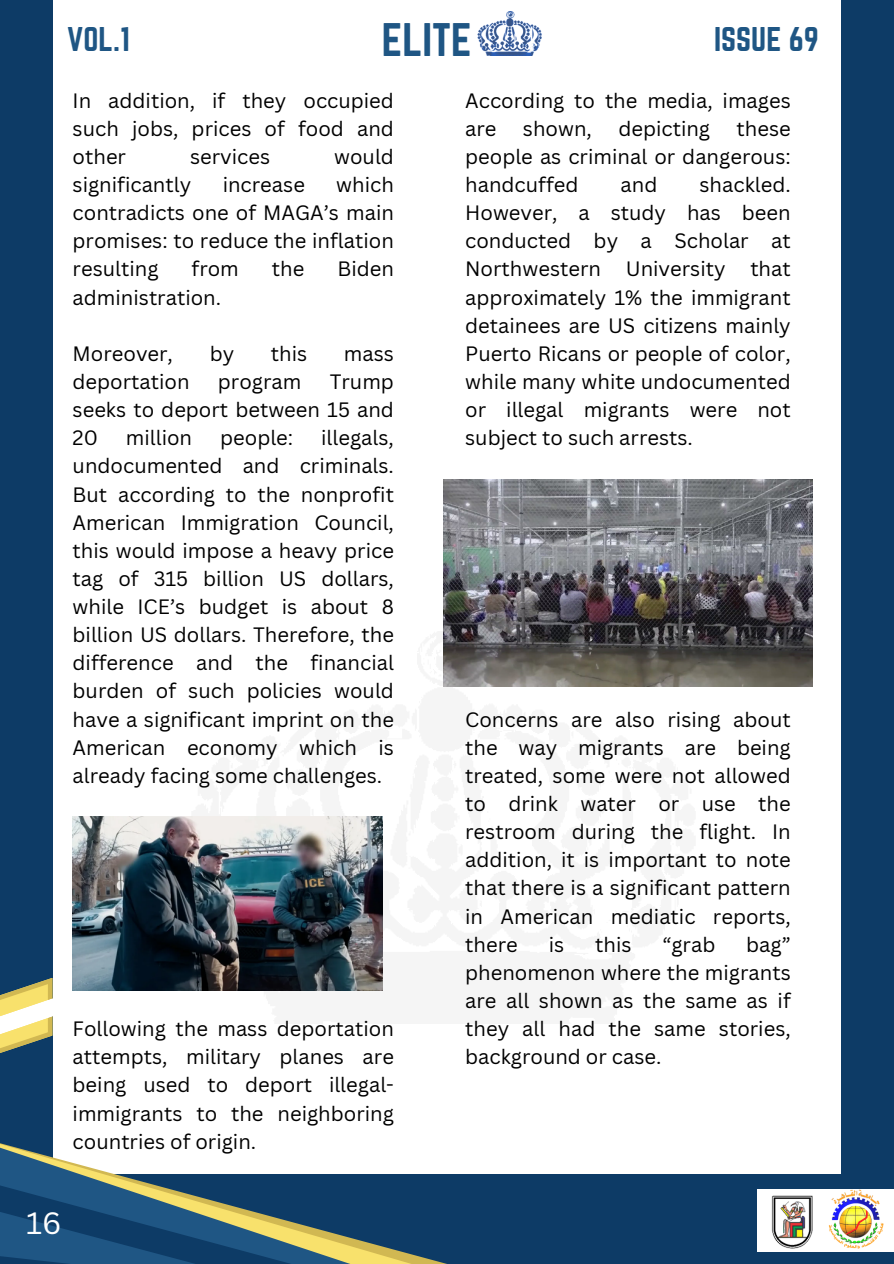
<style>
.page{position:relative;width:894px;height:1264px;background:#fff}
.page>*{position:absolute;margin:0;border:0;box-sizing:border-box;transform-origin:0 0}
.t1{font:41.1px "Norwester";color:#1f5684}
.t2{font:30px "Norwester";color:#1f5684}
.t3{font:30px "Canva Sans";color:#fff}
.t4{font:20.25px/28.2px "Canva Sans";color:#000;text-align:justify}
</style>
<div class="page">
<div style="left:48px;top:1174px;width:804px;height:89px;background:#0d3b66"></div>
<div style="left:841px;top:0;width:52px;height:1263px;background:#0d3b66"></div>
<div style="left:0;top:0;width:52px;height:1263px;background:#0d3b66"></div>
<svg style="left:0;top:1134px;width:121px;height:42px"></svg>
<svg style="left:0;top:1176px;width:443px;height:87px"></svg>
<img style="left:477px;top:12px;width:65px;height:44px">
<div style="left:756px;top:1189px;width:137px;height:63px;background:#fff"></div>
<img style="left:828px;top:1189px;width:56px;height:59px">
<img style="left:771px;top:1195px;width:41px;height:53px">
<svg style="left:0;top:977px;width:73px;height:77px"></svg>
<img style="left:73px;top:816px;width:309px;height:174px">
<img style="left:443px;top:479px;width:368px;height:207px">
<h1 class="t2" style="left:67px;top:21px;width:64px">VOL.1</h1>
<p class="t1" style="left:381px;top:15px;width:91px">ELITE</p>
<h2 class="t2" style="left:714px;top:21px;width:106px">ISSUE 69</h2>
<h2 class="t4" style="left:73px;top:86px;width:323px">In addition, if they occupied such jobs, prices of food and other</h2>
<p class="t4" style="left:465px;top:86px;width:327px">According to the media, images are</p>
<p class="t4" style="left:465px;top:114px;width:327px;text-indent:271px">these people as criminal or dangerous: handcuffed</p>
<p class="t4" style="left:523px;top:114px;width:70px">shown,</p>
<p class="t4" style="left:618px;top:114px;width:93px">depicting</p>
<h2 class="t4" style="left:190px;top:142px;width:82px">services</h2>
<h2 class="t4" style="left:334px;top:142px;width:61px">would</h2>
<h2 class="t4" style="left:73px;top:170px;width:120px">significantly</h2>
<h2 class="t4" style="left:222px;top:170px;width:84px">increase</h2>
<h2 class="t4" style="left:73px;top:170px;width:323px;text-indent:263px">which contradicts one of MAGA’s main promises: to reduce the inflation resulting</h2>
<p class="t4" style="left:465px;top:170px;width:327px;text-indent:234px">shackled.<br>However, a study has been conducted by a Scholar at Northwestern University that approximately 1% the immigrant detainees are US citizens mainly Puerto Ricans or people of color, while many white undocumented or illegal migrants were not subject to such arrests.</p>
<p class="t4" style="left:620px;top:170px;width:38px">and</p>
<h2 class="t4" style="left:191px;top:254px;width:49px">from</h2>
<h2 class="t4" style="left:272px;top:254px;width:34px">the</h2>
<h2 class="t4" style="left:337px;top:254px;width:58px">Biden</h2>
<h2 class="t4" style="left:73px;top:282px;width:150px">administration.</h2>
<p class="t4" style="left:73px;top:339px;width:102px">Moreover,</p>
<p class="t4" style="left:210px;top:339px;width:26px">by</p>
<p class="t4" style="left:271px;top:339px;width:38px">this</p>
<p class="t4" style="left:344px;top:339px;width:52px">mass</p>
<p class="t4" style="left:73px;top:367px;width:118px">deportation</p>
<p class="t4" style="left:218px;top:367px;width:85px">program</p>
<p class="t4" style="left:73px;top:367px;width:323px;text-indent:257px">Trump seeks to deport between 15 and 20</p>
<p class="t4" style="left:73px;top:423px;width:323px;text-indent:248px">illegals, undocumented and criminals.<br>But according to the nonprofit American Immigration Council, this would impose a heavy price tag of 315 billion US dollars, while ICE’s budget is about 8 billion US dollars. Therefore, the difference and the financial burden of such policies would have a significant imprint on the American economy which is already facing some challenges.</p>
<p class="t4" style="left:126px;top:423px;width:68px">million</p>
<p class="t4" style="left:220px;top:423px;width:75px">people:</p>
<p class="t4" style="left:465px;top:704px;width:327px">Concerns are also rising about the way migrants are being treated, some were not allowed to drink water or use the restroom during the flight. In addition, it is important to note that there is a significant pattern in American mediatic reports, there</p>
<p class="t4" style="left:465px;top:929px;width:327px;text-indent:281px">bag” phenomenon where the migrants are all shown as the same as if they all had the same stories, background or case.</p>
<p class="t4" style="left:548px;top:929px;width:17px">is</p>
<p class="t4" style="left:595px;top:929px;width:38px">this</p>
<p class="t4" style="left:662px;top:929px;width:54px">“grab</p>
<p class="t4" style="left:73px;top:1014px;width:323px">Following the mass deportation attempts, military planes are being used to deport illegal&shy;immigrants to the neighboring countries of origin.</p>
<h2 class="t3" style="left:26px;top:1201px;width:37px">16</h2>
</div>
